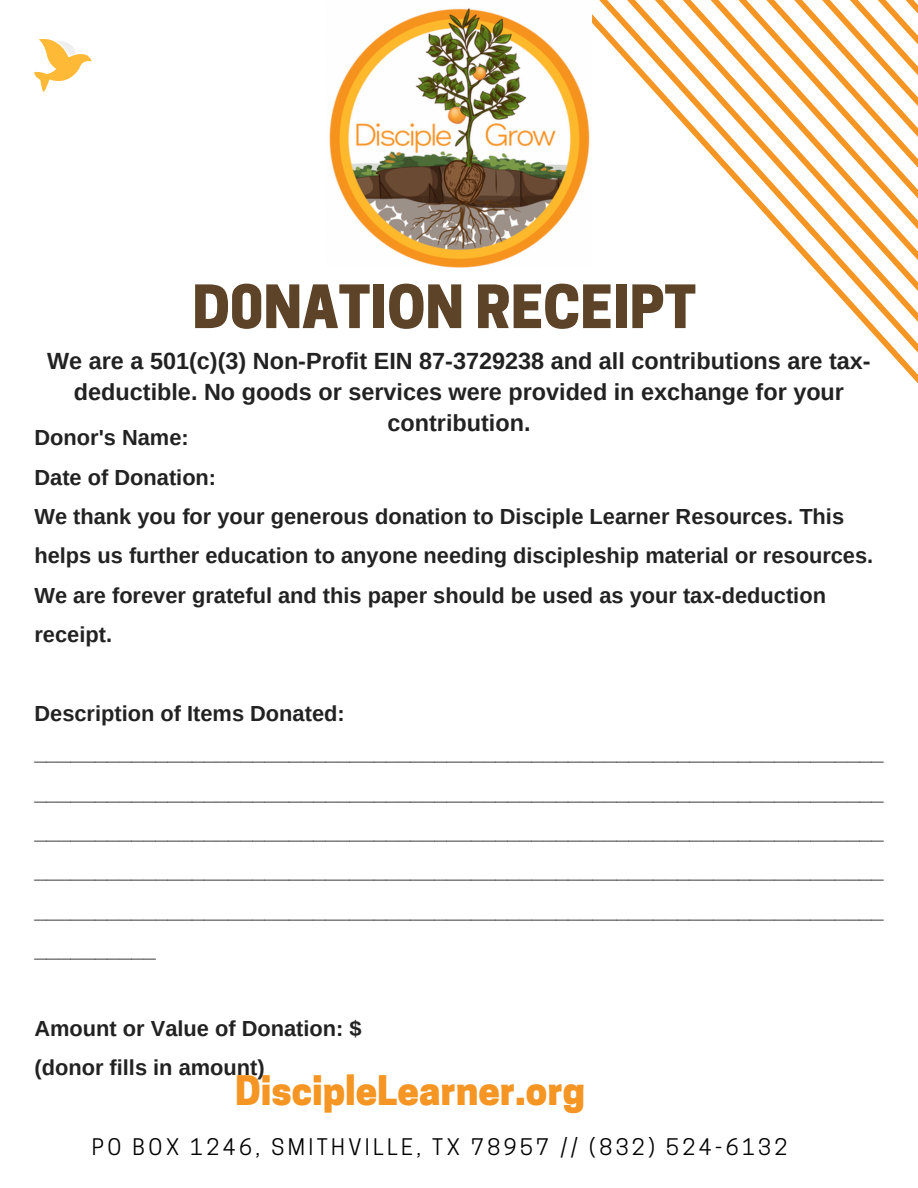
<style>
.page{position:relative;width:918px;height:1188px;background:#fff}
.page>*{position:absolute;margin:0;border:0;box-sizing:border-box;transform-origin:0 0}
.t1{font:800 55.95px "Cooper Hewitt";color:#5d4327}
.t2{font:800 38.25px "Cooper Hewitt";color:#f59523}
.t3{font:700 23.4px/30.8px "Arimo";color:#222;text-align:center}
.t4{font:700 21.75px/39.3px "Arimo";color:#222}
.t5{font:21.45px "Cooper Hewitt";letter-spacing:.16em;color:#000}
</style>
<div class="page">
<svg style="left:596px;top:0;width:322px;height:329px"></svg>
<svg style="left:604px;top:0;width:314px;height:307px"></svg>
<svg style="left:612px;top:0;width:306px;height:286px"></svg>
<svg style="left:621px;top:0;width:297px;height:264px"></svg>
<svg style="left:629px;top:0;width:289px;height:243px"></svg>
<svg style="left:637px;top:0;width:281px;height:221px"></svg>
<svg style="left:646px;top:0;width:272px;height:199px"></svg>
<svg style="left:654px;top:0;width:264px;height:178px"></svg>
<svg style="left:662px;top:0;width:256px;height:156px"></svg>
<svg style="left:34px;top:39px;width:58px;height:53px"></svg>
<img style="left:329px;top:8px;width:261px;height:260px">
<h1 class="t1" style="left:192px;top:286px;width:505px">D0NATION RECEIPT</h1>
<p class="t3" style="left:47px;top:346px;width:825px">We are a 501(c)(3) Non-Profit EIN 87-3729238 and all contributions are tax&shy;deductible. No goods or services were provided in exchange for your contribution.</p>
<p class="t4" style="left:34px;top:418px;width:840px">Donor's Name:<br>Date of Donation:<br>We thank you for your generous donation to Disciple Learner Resources. This helps us further education to anyone needing discipleship material or resources.<br>We are forever grateful and this paper should be used as your tax-deduction receipt.</p>
<p class="t4" style="left:34px;top:694px;width:851px">Description of Items Donated: ______________________________________________________________________ ______________________________________________________________________ ______________________________________________________________________ ______________________________________________________________________ ______________________________________________________________________ __________</p>
<p class="t4" style="left:34px;top:1009px;width:329px">Amount or Value of Donation: $ (donor fills in amount)</p>
<h2 class="t2" style="left:235px;top:1077px;width:351px">DiscipleLearner.org</h2>
<p class="t5" style="left:92px;top:1139px;width:697px">PO BOX 1246, SMITHVILLE, TX 78957 // (832) 524-6132</p>
</div>
